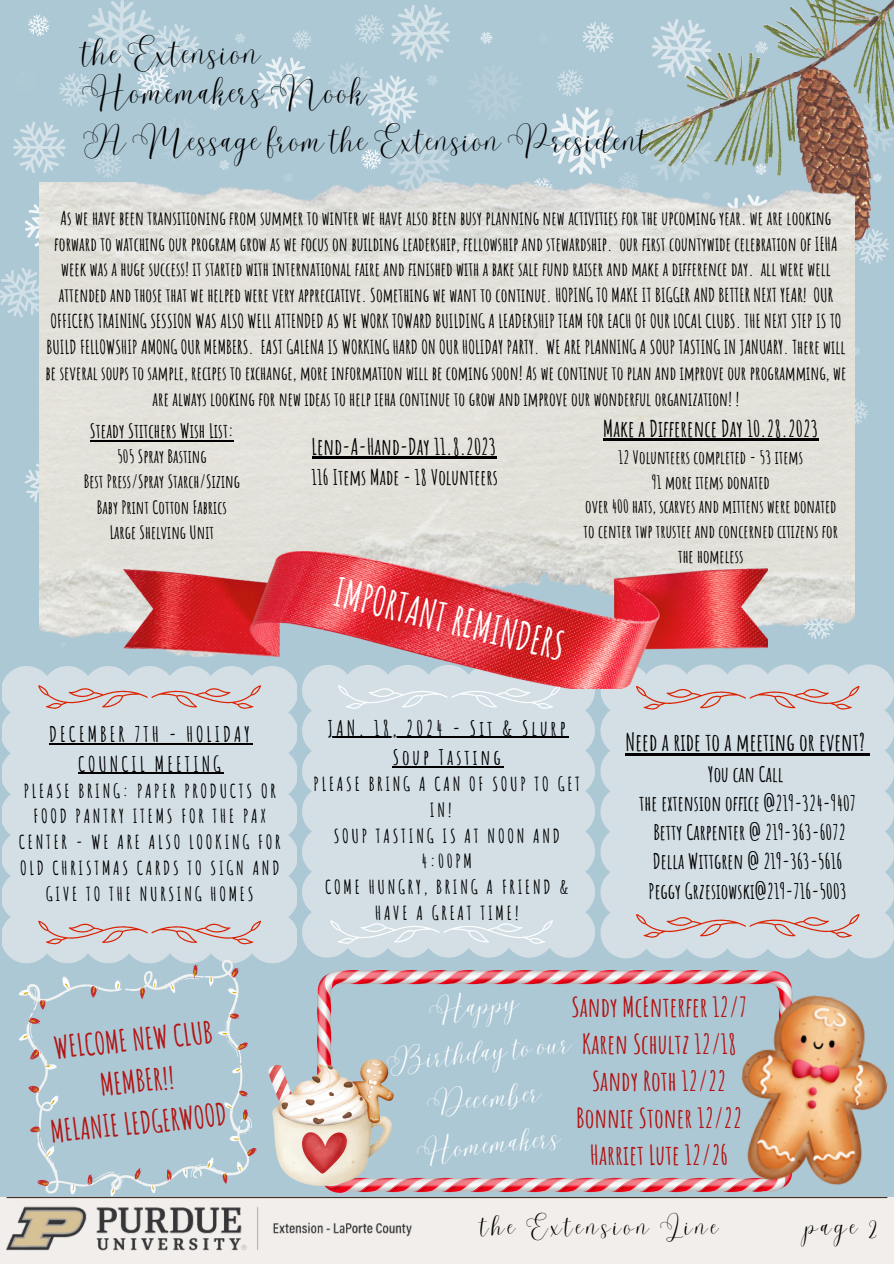
<style>
.page{position:relative;width:894px;height:1264px;background:#fff}
.page>*{position:absolute;margin:0;border:0;box-sizing:border-box;transform-origin:0 0}
.t1{font:700 39px "Amatic SC";color:#fff}
.t2{font:700 30px/41.5px "Amatic SC";color:#b21313;text-align:center}
.t3{font:28.2px/39.3px "Malibu";color:#000}
.t4{font:700 27px/37.2px "Amatic SC";color:#b21313;text-align:center}
.t5{font:27px "Malibu";color:#000}
.t6{font:700 24px "Amatic SC";color:#000}
.t7{font:700 22.5px "Amatic SC";color:#000}
.t8{font:22.5px/46px "Malibu Slant";color:#fff;text-align:center}
.t9{font:21.15px "Malibu";letter-spacing:.14em;color:#000}
.t10{font:700 21px/29.2px "Amatic SC";color:#000;text-align:center}
.t11{font:700 21px/29.2px "Amatic SC";letter-spacing:.14em;color:#000;text-align:center}
.t12{font:700 19.5px "Amatic SC";color:#000}
.t13{font:700 18.9px/25.8px "Amatic SC";letter-spacing:.14em;color:#000;text-align:center}
.t14{font:700 18.75px/25.8px "Amatic SC";color:#000;text-align:center}
.t15{font:700 18px/24.8px "Amatic SC";color:#000;text-align:center}
</style>
<div class="page">
<div style="left:0;top:0;width:893px;height:1263px;background:#adc8d5"></div>
<div style="left:0;top:1197px;width:893px;height:66px;background:#f2eeeb"></div>
<hr style="left:7px;top:1196px;width:880px;height:2px;background:#442d22">
<img style="left:7px;top:1205px;width:445px;height:47px">
<svg style="left:853px;top:399px;width:14px;height:25px"></svg>
<svg style="left:0;top:267px;width:40px;height:51px"></svg>
<svg style="left:28px;top:15px;width:21px;height:21px"></svg>
<svg style="left:853px;top:241px;width:35px;height:23px"></svg>
<svg style="left:292px;top:30px;width:19px;height:19px"></svg>
<svg style="left:13px;top:122px;width:53px;height:51px"></svg>
<svg style="left:853px;top:489px;width:1px;height:29px"></svg>
<svg style="left:24px;top:461px;width:16px;height:44px"></svg>
<svg style="left:235px;top:33px;width:10px;height:10px"></svg>
<svg style="left:219px;top:160px;width:10px;height:10px"></svg>
<svg style="left:94px;top:150px;width:27px;height:28px"></svg>
<svg style="left:59px;top:0;width:141px;height:107px"></svg>
<svg style="left:853px;top:346px;width:6px;height:10px"></svg>
<svg style="left:209px;top:99px;width:11px;height:11px"></svg>
<svg style="left:257px;top:56px;width:53px;height:54px"></svg>
<svg style="left:25px;top:198px;width:15px;height:54px"></svg>
<svg style="left:285px;top:174px;width:7px;height:8px"></svg>
<svg style="left:465px;top:22px;width:174px;height:160px"></svg>
<svg style="left:328px;top:4px;width:122px;height:178px"></svg>
<img style="left:639px;top:0;width:254px;height:241px">
<img style="left:40px;top:182px;width:813px;height:467px">
<img style="left:317px;top:970px;width:475px;height:222px">
<img style="left:730px;top:988px;width:158px;height:203px">
<img style="left:268px;top:1059px;width:125px;height:126px">
<hr style="left:90px;top:440px;width:144px;height:2px;background:#000">
<hr style="left:603px;top:438px;width:215px;height:2px;background:#000">
<div style="left:600px;top:664px;width:293px;height:294px;background:#d3dfe5"></div>
<svg style="left:635px;top:914px;width:224px;height:23px;background:#d4c5c5"></svg>
<svg style="left:635px;top:686px;width:224px;height:23px;background:#d4c4c4"></svg>
<hr style="left:625px;top:753px;width:240px;height:2px;background:#000">
<div style="left:2px;top:666px;width:294px;height:297px;background:#d3dfe5"></div>
<svg style="left:38px;top:920px;width:223px;height:24px;background:#d4c6c7"></svg>
<svg style="left:38px;top:685px;width:223px;height:23px;background:#d4c3c3"></svg>
<hr style="left:49px;top:743px;width:204px;height:1px;background:#000">
<hr style="left:78px;top:772px;width:146px;height:2px;background:#000">
<div style="left:302px;top:688px;width:293px;height:269px;background:#d3dfe5"></div>
<hr style="left:328px;top:736px;width:240px;height:2px;background:#000">
<hr style="left:392px;top:766px;width:111px;height:1px;background:#000">
<svg style="left:338px;top:688px;width:222px;height:20px;background:#d9e3e8"></svg>
<svg style="left:330px;top:920px;width:222px;height:23px;background:#d8e3e8"></svg>
<img style="left:124px;top:552px;width:643px;height:136px">
<svg style="left:13px;top:959px;width:243px;height:246px"></svg>
<svg style="left:18px;top:965px;width:240px;height:236px"></svg>
<hr style="left:311px;top:456px;width:185px;height:2px;background:#000">
<p class="t3" style="left:83px;top:33px;width:286px">the Extension<br>Homemakers Nook</p>
<p class="t5" style="left:83px;top:124px;width:567px">A Message from the Extension President</p>
<p class="t14" style="left:46px;top:204px;width:802px">As we have been transitioning from summer to winter we have also been busy planning new activities for the upcoming year. we are looking forward to watching our program grow as we focus on building leadership, fellowship and stewardship. our first countywide celebration of IEHA week was a huge success! it started with international faire and finished with a bake sale fund raiser and make a difference day. all were well attended and those that we helped were very appreciative. Something we want to continue. HOPING TO MAKE IT BIGGER AND BETTER NEXT YEAR! OUR OFFICERS TRAINING SESSION WAS ALSO WELL ATTENDED AS WE WORK TOWARD BUILDING A LEADERSHIP TEAM FOR EACH OF OUR LOCAL CLUBS. THE NEXT STEP IS TO BUILD FELLOWSHIP AMONG OUR MEMBERS. EAST GALENA IS WORKING HARD ON OUR HOLIDAY PARTY. WE ARE PLANNING A SOUP TASTING IN JANUARY. There will be several soups to sample, recipes to exchange, more information will be coming soon! As we continue to plan and improve our programming, we are always looking for new ideas to help ieha continue to grow and improve our wonderful organization! !</p>
<p class="t12" style="left:90px;top:418px;width:145px">Steady Stitchers Wish List:</p>
<p class="t15" style="left:117px;top:444px;width:91px">505 Spray Basting</p>
<p class="t15" style="left:84px;top:469px;width:158px">Best Press/Spray Starch/Sizing</p>
<p class="t15" style="left:97px;top:494px;width:131px">Baby Print Cotton Fabrics</p>
<h5 class="t15" style="left:110px;top:519px;width:106px">Large Shelving Unit</h5>
<p class="t11" style="left:49px;top:719px;width:202px">DECEMBER 7TH - HOLIDAY<br>COUNCIL MEETING</p>
<p class="t13" style="left:19px;top:777px;width:263px">PLEASE BRING: PAPER PRODUCTS OR<br>FOOD PANTRY ITEMS FOR THE PAX<br>CENTER - WE ARE ALSO LOOKING FOR<br>OLD CHRISTMAS CARDS TO SIGN AND<br>GIVE TO THE NURSING HOMES</p>
<p class="t2" style="left:40px;top:1028px;width:178px;rotate:-6deg">WELCOME NEW CLUB<br>MEMBER!!<br>MELANIE LEDGERWOOD</p>
<h5 class="t7" style="left:311px;top:432px;width:186px">Lend-A-Hand-Day 11.8.2023</h5>
<h5 class="t10" style="left:311px;top:462px;width:188px">116 Items Made - 18 Volunteers</h5>
<p class="t1" style="left:341px;top:566px;width:237px;rotate:14deg">IMPORTANT REMINDERS</p>
<p class="t7" style="left:603px;top:414px;width:216px">Make a Difference Day 10.28.2023</p>
<p class="t15" style="left:618px;top:444px;width:186px">12 Volunteers completed - 53 items</p>
<p class="t15" style="left:651px;top:469px;width:119px">91 more items donated</p>
<p class="t15" style="left:583px;top:494px;width:256px">over 400 hats, scarves and mittens were donated to center twp trustee and concerned citizens for the homeless</p>
<p class="t11" style="left:328px;top:713px;width:239px">JAN. 18, 2024 - Sit &amp; Slurp<br>Soup Tasting</p>
<p class="t13" style="left:430px;top:770px;width:152px;text-align:left;text-indent:-116px">PLEASE BRING A CAN OF SOUP TO GET<br>IN!</p>
<p class="t13" style="left:333px;top:822px;width:228px">SOUP TASTING IS AT NOON AND<br>4:00PM</p>
<p class="t13" style="left:325px;top:874px;width:245px">COME HUNGRY, BRING A FRIEND &amp;<br>HAVE A GREAT TIME!</p>
<h1 class="t6" style="left:625px;top:726px;width:241px">Need a ride to a meeting or event?</h1>
<h1 class="t10" style="left:639px;top:758px;width:218px">You can Call<br>the extension office @219-324-9407<br>Betty Carpenter @ 219-363-6072<br>Della Wittgren @ 219-363-5616<br>Peggy Grzesiowski@219-716-5003</h1>
<p class="t8" style="left:378px;top:992px;width:187px;rotate:-6deg">Happy<br>Birthday to our<br>December<br>Homemakers</p>
<p class="t4" style="left:571px;top:987px;width:177px">Sandy McEnterfer 12/7<br>Karen Schultz 12/18<br>Sandy Roth 12/22<br>Bonnie Stoner 12/22<br>Harriet Lute 12/26</p>
<p class="t9" style="left:481px;top:1212px;width:239px">the Extension Line</p>
<p class="t9" style="left:805px;top:1212px;width:73px">page 2</p>
</div>
